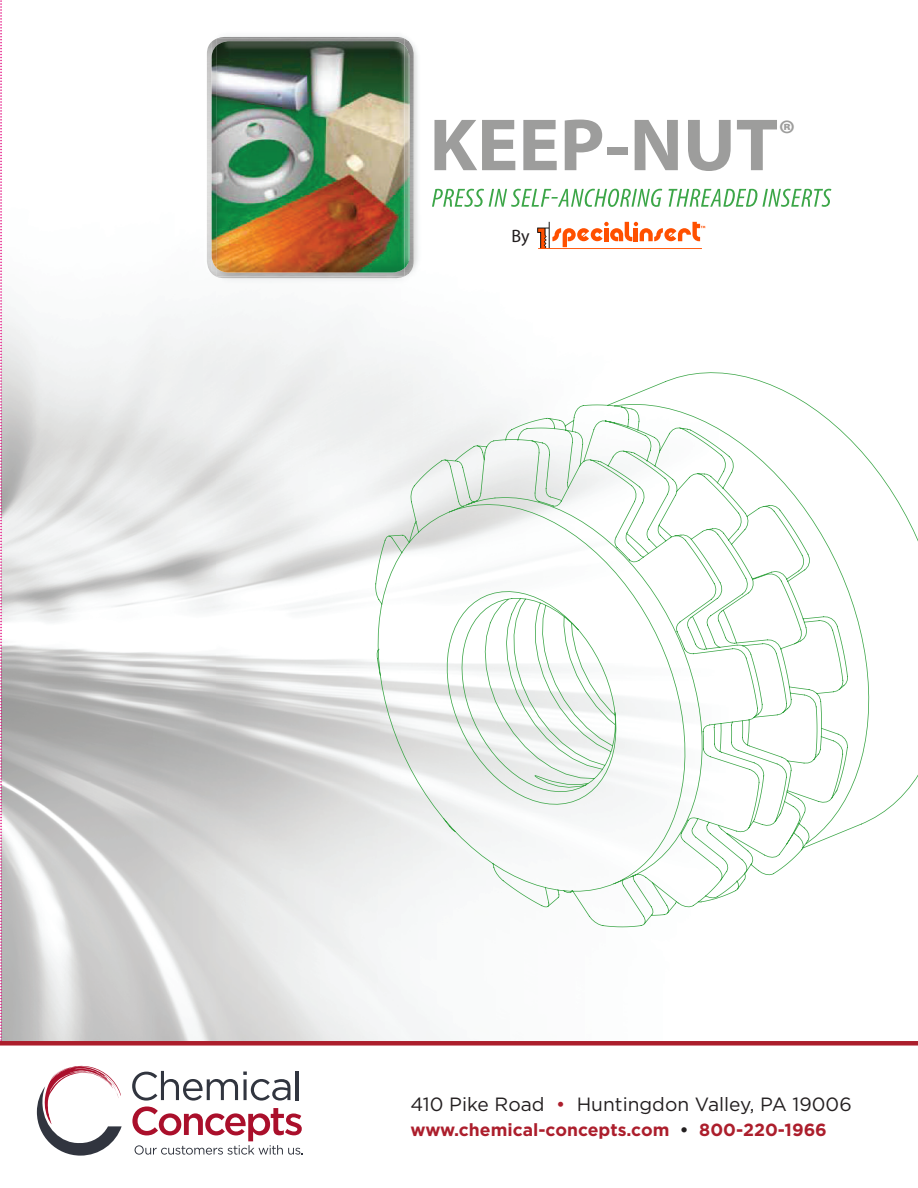
<style>
.page{position:relative;width:918px;height:1188px;background:#fff}
.page>*{position:absolute;margin:0;border:0;box-sizing:border-box;transform-origin:0 0}
.t1{font:700 74.55px "Myriad Pro";color:#9d9d9c;scale:1.04 1}
.t2{font:19.2px "Gotham";color:#231f20}
.t3{font:18px "Myriad Pro";color:#231f20}
.t4{font:700 17.55px "Gotham";color:#ac1e2c}
.s1{color:#ac1e2c}
.s2{color:#231f20}
</style>
<div class="page">
<img style="left:2px;top:299px;width:215px;height:742px">
<img style="left:380px;top:188px;width:452px;height:853px">
<svg style="left:432px;top:189px;width:399px;height:18px"></svg>
<svg style="left:375px;top:372px;width:543px;height:555px"></svg>
<img style="left:426px;top:26px;width:1px;height:261px">
<img style="left:380px;top:188px;width:46px;height:99px">
<img style="left:414px;top:46px;width:7px;height:216px">
<img style="left:410px;top:42px;width:4px;height:220px">
<img style="left:211px;top:41px;width:191px;height:243px">
<img style="left:207px;top:42px;width:5px;height:232px">
<img style="left:217px;top:273px;width:185px;height:3px">
<img style="left:218px;top:37px;width:186px;height:1px">
<svg style="left:402px;top:262px;width:20px;height:23px"></svg>
<svg style="left:404px;top:35px;width:6px;height:18px"></svg>
<img style="left:409px;top:53px;width:1px;height:209px">
<img style="left:212px;top:46px;width:5px;height:222px">
<img style="left:404px;top:45px;width:5px;height:223px">
<img style="left:217px;top:41px;width:187px;height:232px">
<svg style="left:0;top:0;width:2px;height:1041px"></svg>
<svg style="left:37px;top:1066px;width:85px;height:90px"></svg>
<svg style="left:132px;top:1071px;width:158px;height:30px"></svg>
<hr style="left:296px;top:1071px;width:3px;height:29px;background:#31353f">
<svg style="left:132px;top:1107px;width:171px;height:48px"></svg>
<div style="left:0;top:1041px;width:918px;height:5px;background:#ac1e2c"></div>
<div style="left:533px;top:219px;width:173px;height:34px;background:#fff"></div>
<svg style="left:537px;top:222px;width:168px;height:27px"></svg>
<h1 class="t1" style="left:429px;top:96px;width:354px">KEEP-NUT<sup>®</sup></h1>
<p class="t3" style="left:511px;top:225px;width:20px">By</p>
<p class="t2" style="left:410px;top:1093px;width:443px">410 Pike Road <span class="s1">•</span> Huntingdon Valley, PA 19006</p>
<p class="t4" style="left:410px;top:1119px;width:418px">www.chemical-concepts.com <span class="s2">•</span> 800-220-1966</p>
</div>
